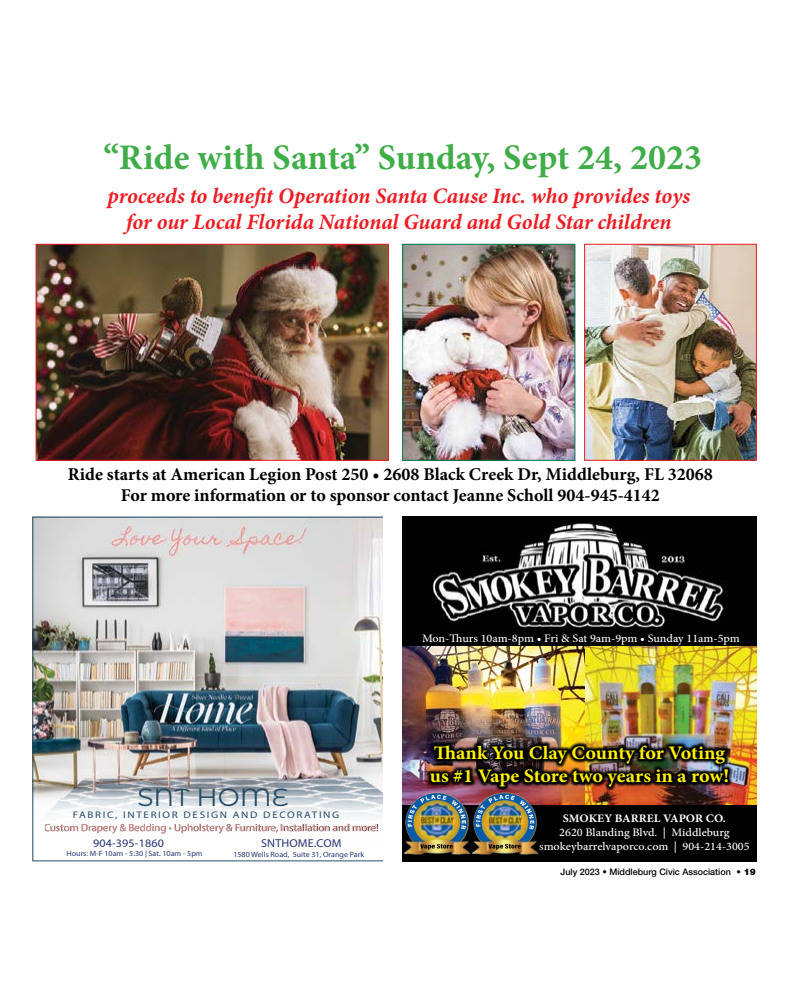
<style>
.page{position:relative;width:792px;height:1008px;background:#fff}
.page>*{position:absolute;margin:0;border:0;box-sizing:border-box;transform-origin:0 0}
.t1{font:700 36px "Minion Pro";color:#41ad49}
.t2{font:24.9px "Montserrat Alternates";color:#234b65;scale:1.05 1}
.t3{font:italic 700 22px/26.4px "Minion Pro";letter-spacing:-.005em;color:#ed1d24;text-align:center}
.t4{font:700 19.1px/22.9px "Minion Pro";letter-spacing:-.005em;color:#fff200;scale:1.06 1}
.t5{font:700 18px/21.6px "Minion Pro";color:#000;text-align:center}
.t6{font:500 11.5px/13.8px "Minion Pro";color:#fff;text-align:center;scale:1.06 1}
.t7{font:11.5px "Myriad Variable Concept";letter-spacing:.01em;color:#273572;scale:1.05 1}
.t8{font:700 11.5px "Minion Pro";color:#fff;scale:1.06 1}
.t9{font:10.5px "Myriad Variable Concept";color:#f0a19f}
.t10{font:9.6px "Myriad Pro";letter-spacing:.15em;color:#234b65;scale:1.16 1}
.t11{font:500 9px "Helvetica Neue LT Std";color:#000}
.t12{font:7.6px "Myriad Variable Concept";color:#273572;scale:1.05 1}
.s1{font-weight:900}
</style>
<div class="page">
<img style="left:38px;top:246px;width:349px;height:213px">
<div style="left:36px;top:244px;width:353px;height:217px;border:1px solid #ed1d24"></div>
<img style="left:404px;top:246px;width:169px;height:213px">
<div style="left:402px;top:244px;width:173px;height:217px;border:1px solid #007c4a"></div>
<img style="left:586px;top:246px;width:169px;height:213px">
<div style="left:584px;top:244px;width:173px;height:217px;border:1px solid #ed1d24"></div>
<img style="left:33px;top:517px;width:350px;height:344px">
<div style="left:45px;top:824px;width:332px;height:9px;background:#000;opacity:.75"></div>
<img style="left:402px;top:517px;width:355px;height:288px">
<div style="left:503px;top:801px;width:254px;height:60px;background:#000"></div>
<div style="left:406px;top:794px;width:74px;height:67px;background:#000"></div>
<img style="left:404px;top:788px;width:68px;height:68px">
<img style="left:406px;top:793px;width:62px;height:59px">
<img style="left:426px;top:741px;width:307px;height:51px">
<div style="left:474px;top:794px;width:74px;height:67px;background:#000"></div>
<img style="left:472px;top:788px;width:73px;height:67px">
<img style="left:474px;top:793px;width:62px;height:59px">
<h1 class="t1" style="left:104px;top:132px;width:600px">“Ride with Santa” Sunday, Sept 24, 2023</h1>
<p class="t3" style="left:107px;top:182px;width:584px">proceeds to benefit Operation Santa Cause Inc. who provides toys for our Local Florida National Guard and Gold Star children</p>
<p class="t5" style="left:68px;top:463px;width:647px">Ride starts at American Legion Post 250 • 2608 Black Creek Dr, Middleburg, FL 32068<br>For more information or to sponsor contact Jeanne Scholl 904-945-4142</p>
<h2 class="t2" style="left:137px;top:780px;width:145px">SNT HOME</h2>
<p class="t10" style="left:73px;top:809px;width:231px">FABRIC, INTERIOR DESIGN AND DECORATING</p>
<p class="t7" style="left:261px;top:836px;width:78px">SNTHOME.COM</p>
<p class="t9" style="left:44px;top:821px;width:334px">Custom Drapery &amp; Bedding • Upholstery &amp; Furniture, Installation and more!</p>
<p class="t7" style="left:93px;top:836px;width:69px">904-395-1860</p>
<p class="t12" style="left:67px;top:849px;width:131px">Hours: M-F 10am - 5:30 | Sat. 10am - 5pm</p>
<p class="t12" style="left:233px;top:850px;width:126px">1580 Wells Road, Suite 31, Orange Park</p>
<p class="t6" style="left:422px;top:631px;width:301px">Mon-Thurs 10am-8pm • Fri &amp; Sat 9am-9pm • Sunday 11am-5pm</p>
<p class="t4" style="left:430px;top:742px;width:284px">Thank You Clay County for Voting us #1 Vape Store two years in a row!</p>
<p class="t8" style="left:563px;top:810px;width:155px">SMOKEY BARREL VAPOR CO.</p>
<p class="t6" style="left:539px;top:825px;width:200px">2620 Blanding Blvd. | Middleburg smokeybarrelvaporco.com | 904-214-3005</p>
<p class="t11" style="left:561px;top:867px;width:197px">July 2023 • Middleburg Civic Association <span class="s1">• 19</span></p>
</div>
